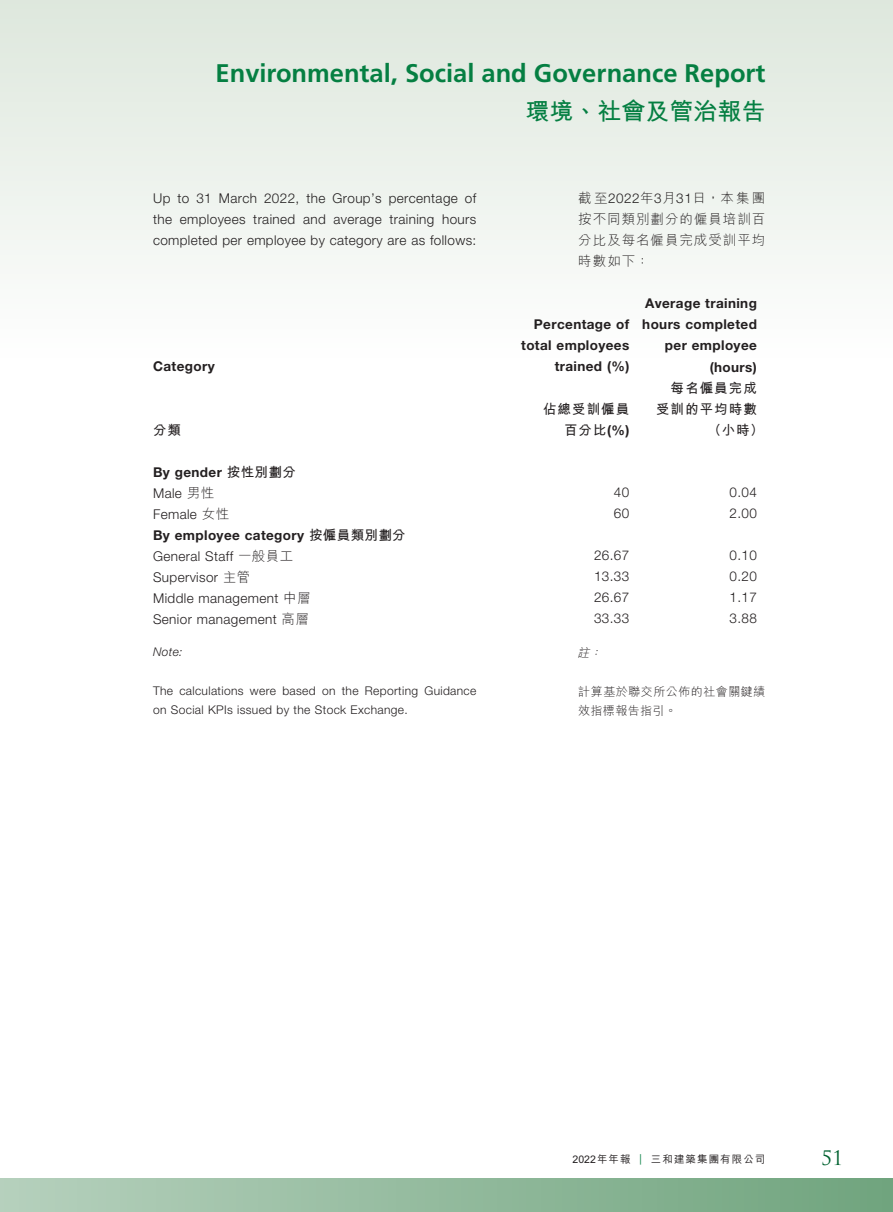
<style>
.page{position:relative;width:893px;height:1212px;background:#fff}
.page>*{position:absolute;margin:0;border:0;box-sizing:border-box;transform-origin:0 0}
.t1{font:700 25.5px "Frutiger LT Std";color:#057f42}
.t2{font:700 24px "M Hei HK";color:#057f42}
.t3{font:19.5px "Trajan Pro";color:#006230}
.t4{font:300 13.5px/21px "Helvetica Neue LT Std";letter-spacing:.03em;color:#231f20;text-align:justify}
.t5{font:700 13.5px/21px "Helvetica Neue LT Std";letter-spacing:.03em;color:#231f20;text-align:right}
.t6{font:300 13.5px/21px "M Hei HK";letter-spacing:.07em;color:#231f20;text-align:justify}
.t7{font:700 13.5px/21px "M Hei HK";letter-spacing:.08em;color:#231f20;text-align:right}
.t8{font:300 12px/19.5px "Helvetica Neue LT Std";letter-spacing:.03em;color:#231f20}
.t9{font:300 12px/19.5px "M Hei HK";letter-spacing:.04em;color:#231f20}
.t10{font:italic 300 12px "Helvetica Neue LT Std";color:#231f20}
.t11{font:italic 300 12px "M Hei HK";color:#231f20}
.t12{font:500 10.5px "M Hei HK";letter-spacing:.1em;color:#231f20}
.t13{font:500 10.5px "M Hei HK";letter-spacing:.05em;color:#231f20}
.s1{font-family:"M Hei HK"}
.s2{font-weight:300}
.s3{font-family:"M Hei HK";font-weight:300}
.s4{font-family:"Helvetica Neue LT Std"}
.s5{font-family:"Frutiger LT Std";font-weight:300;color:#057f42}
</style>
<div class="page">
<div style="left:0;top:0;width:893px;height:1212px;background:linear-gradient(to bottom,#edf2ed,#fff)"></div>
<div style="left:0;top:1178px;width:893px;height:34px;background:linear-gradient(to right,#b6d0bd,#70a47e)"></div>
<h1 class="t1" style="left:216px;top:58px;width:551px">Environmental, Social and Governance Report</h1>
<p class="t4" style="left:153px;top:187px;width:325px">Up to 31 March 2022, the Group’s percentage of the employees trained and average training hours completed per employee by category are as follows:</p>
<p class="t5" style="left:153px;top:356px;width:63px">Category</p>
<p class="t7" style="left:153px;top:418px;width:30px">分類</p>
<p class="t5" style="left:153px;top:461px;width:144px;text-align:left">By gender <span class="s1">按性別劃分<br></span><span class="s2">Male</span> <span class="s3">男性</span></p>
<h2 class="t2" style="left:525px;top:94px;width:241px">環境、社會及管治報告</h2>
<p class="t6" style="left:578px;top:187px;width:189px">截至<span class="s4">2022</span>年<span class="s4">3</span>月<span class="s4">31</span>日，本集團按不同類別劃分的僱員培訓百分比及每名僱員完成受訓平均時數如下：</p>
<p class="t5" style="left:521px;top:314px;width:110px">Percentage of total employees trained (%)</p>
<p class="t7" style="left:543px;top:397px;width:88px">佔總受訓僱員百分比<span class="s4">(%)</span></p>
<p class="t5" style="left:642px;top:293px;width:116px">Average training hours completed per employee (hours)</p>
<p class="t7" style="left:671px;top:376px;width:88px">每名僱員完成</p>
<p class="t7" style="left:656px;top:397px;width:102px">受訓的平均時數</p>
<p class="t7" style="left:708px;top:418px;width:57px">（小時）</p>
<p class="t4" style="left:614px;top:481px;width:17px">40</p>
<p class="t4" style="left:729px;top:481px;width:29px">0.04</p>
<p class="t4" style="left:153px;top:503px;width:78px">Female <span class="s1">女性</span></p>
<p class="t4" style="left:614px;top:502px;width:17px">60</p>
<p class="t4" style="left:729px;top:502px;width:29px">2.00</p>
<p class="t5" style="left:153px;top:524px;width:254px;text-align:left">By employee category <span class="s1">按僱員類別劃分<br></span><span class="s2">General Staff</span> <span class="s3">一般員工</span></p>
<p class="t4" style="left:594px;top:544px;width:37px">26.67</p>
<p class="t4" style="left:729px;top:544px;width:29px">0.10</p>
<p class="t4" style="left:153px;top:566px;width:99px">Supervisor <span class="s1">主管</span></p>
<p class="t4" style="left:594px;top:565px;width:37px">13.33</p>
<p class="t4" style="left:729px;top:565px;width:29px">0.20</p>
<p class="t4" style="left:153px;top:587px;width:159px">Middle management <span class="s1">中層</span></p>
<p class="t4" style="left:594px;top:586px;width:37px">26.67</p>
<p class="t4" style="left:729px;top:586px;width:29px">1.17</p>
<p class="t4" style="left:153px;top:608px;width:157px">Senior management <span class="s1">高層</span></p>
<p class="t4" style="left:594px;top:607px;width:37px">33.33</p>
<p class="t4" style="left:729px;top:607px;width:29px">3.88</p>
<p class="t11" style="left:577px;top:644px;width:30px">註：</p>
<p class="t9" style="left:578px;top:681px;width:189px">計算基於聯交所公佈的社會關鍵績效指標報告指引。</p>
<p class="t10" style="left:153px;top:644px;width:31px">Note:</p>
<p class="t8" style="left:153px;top:681px;width:325px">The calculations were based on the Reporting Guidance on Social KPIs issued by the Stock Exchange.</p>
<p class="t13" style="left:573px;top:1151px;width:60px">2022年年報</p>
<h3 class="t3" style="left:821px;top:1146px;width:24px">51</h3>
<p class="t12" style="left:640px;top:1151px;width:127px"><span class="s5">|</span> 三和建築集團有限公司</p>
</div>
